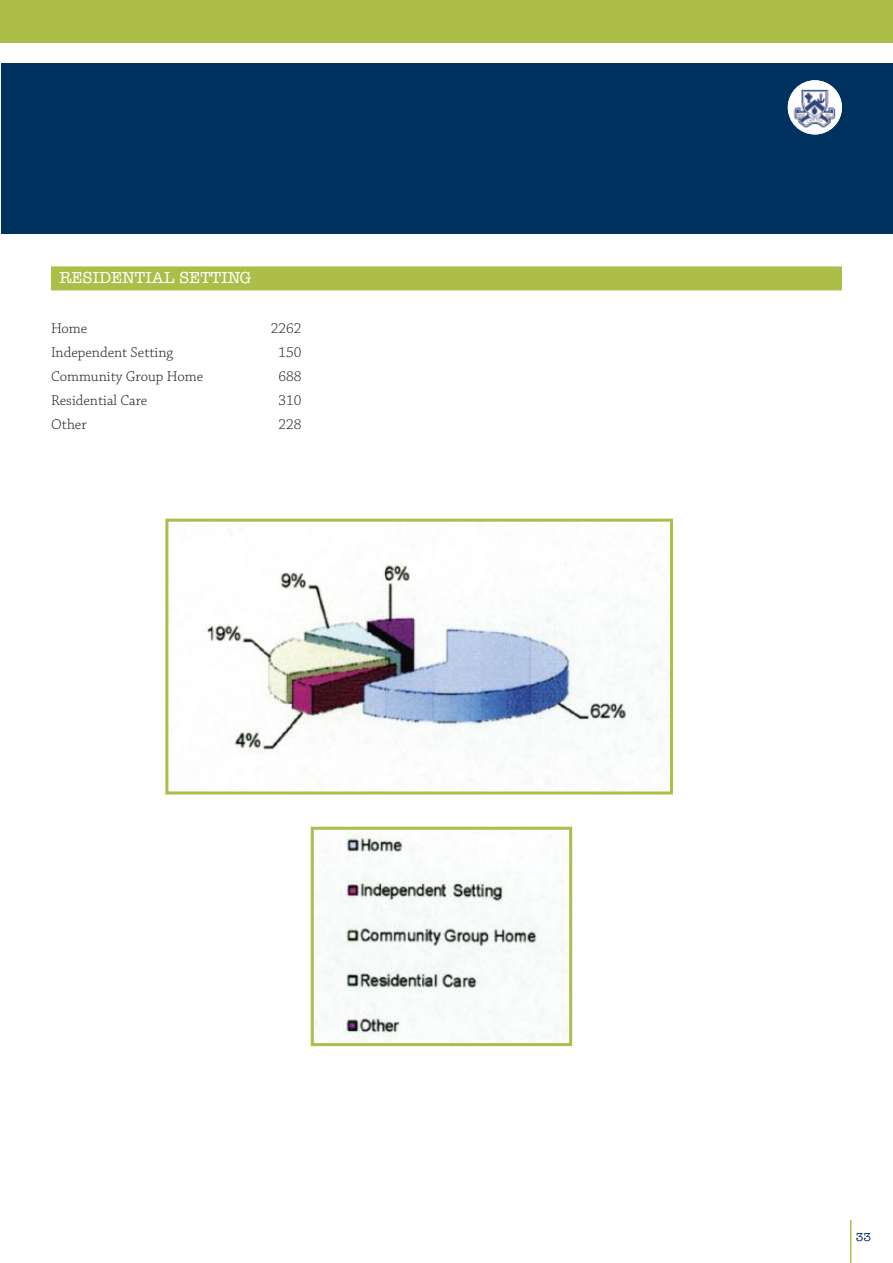
<style>
.page{position:relative;width:893px;height:1263px;background:#fff}
.page>*{position:absolute;margin:0;border:0;box-sizing:border-box;transform-origin:0 0}
.t1{font:16.5px "American Typewriter";color:#fff}
.t2{font:300 15px "Chaparral Pro";color:#272627}
.t3{font:12px "American Typewriter";color:#00325f}
</style>
<div class="page">
<hr style="left:850px;top:1220px;width:1px;height:43px;background:#acbd48">
<div style="left:1px;top:64px;width:892px;height:170px;background:#00325f"></div>
<img style="left:788px;top:80px;width:54px;height:54px;border-radius:50%">
<div style="left:0;top:0;width:893px;height:43px;background:#acbd48"></div>
<div style="left:51px;top:266px;width:791px;height:24px;background:#acbd48"></div>
<img style="left:203px;top:564px;width:459px;height:215px">
<div style="left:165px;top:519px;width:508px;height:275px;border:3px solid #acbd48"></div>
<img style="left:315px;top:831px;width:253px;height:206px">
<div style="left:311px;top:827px;width:261px;height:219px;border:3px solid #acbd48"></div>
<p class="t1" style="left:60px;top:268px;width:194px">RESIDENTIAL SETTING</p>
<p class="t2" style="left:51px;top:323px;width:38px">Home</p>
<p class="t2" style="left:271px;top:323px;width:32px">2262</p>
<p class="t2" style="left:51px;top:347px;width:124px">Independent Setting</p>
<p class="t2" style="left:278px;top:347px;width:25px">150</p>
<p class="t2" style="left:51px;top:371px;width:154px">Community Group Home</p>
<p class="t2" style="left:278px;top:371px;width:25px">688</p>
<p class="t2" style="left:51px;top:395px;width:98px">Residential Care</p>
<p class="t2" style="left:278px;top:395px;width:25px">310</p>
<p class="t2" style="left:51px;top:419px;width:37px">Other</p>
<p class="t2" style="left:278px;top:419px;width:25px">228</p>
<p class="t3" style="left:856px;top:1230px;width:17px">33</p>
</div>
